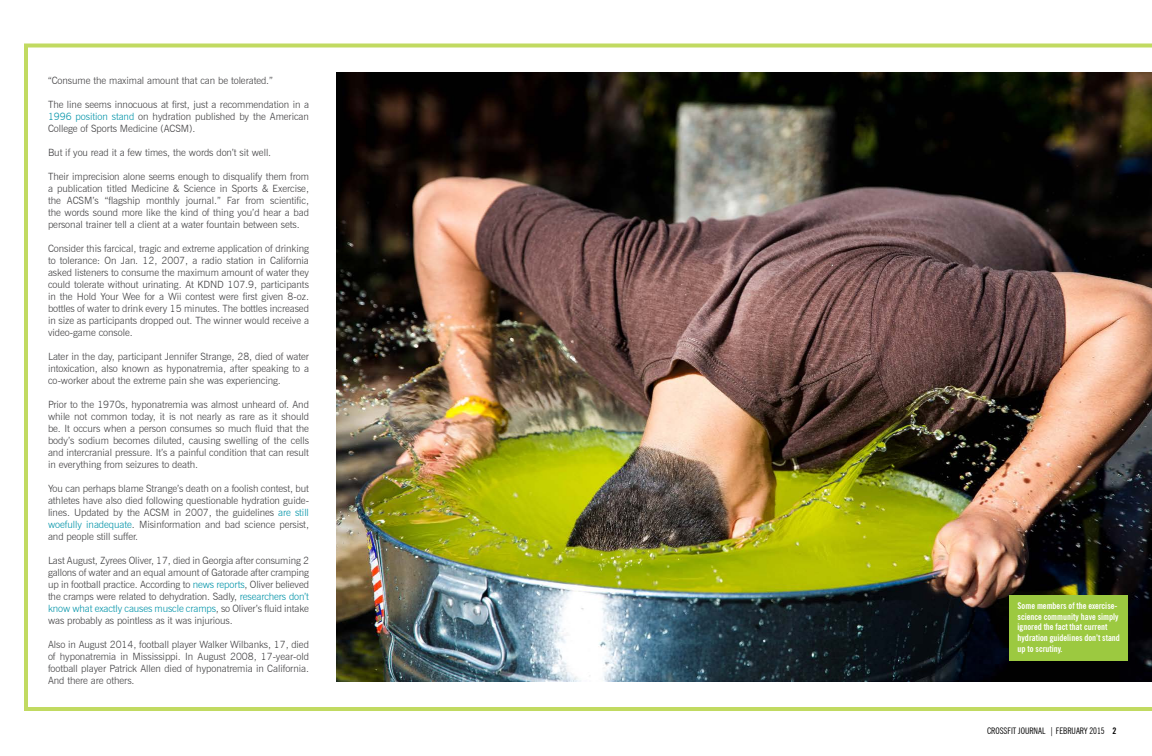
<style>
.page{position:relative;width:1152px;height:756px;background:#fff}
.page>*{position:absolute;margin:0;border:0;box-sizing:border-box;transform-origin:0 0}
.t1{font:300 10px/12px "News Gothic BT";letter-spacing:-.005em;color:#414042;text-align:justify}
.t2{font:700 condensed 9px/10.8px "News Gothic BT";color:#fff}
.t3{font:condensed 9px "News Gothic BT";color:#000}
.s1{color:#0093a8}
.s2{font-weight:700}
</style>
<div class="page">
<img style="left:24px;top:44px;width:1128px;height:667px">
<div style="left:1009px;top:595px;width:119px;height:65px;background:#9cc940"></div>
<p class="t1" style="left:48px;top:74px;width:226px">“Consume the maximal amount that can be tolerated.”</p>
<p class="t1" style="left:48px;top:98px;width:262px">The line seems innocuous at first, just a recommendation in a <span class="s1">1996 position stand</span> on hydration published by the American College of Sports Medicine (ACSM).</p>
<p class="t1" style="left:48px;top:146px;width:225px">But if you read it a few times, the words don’t sit well.</p>
<p class="t1" style="left:48px;top:170px;width:263px">Their imprecision alone seems enough to disqualify them from a publication titled Medicine &amp; Science in Sports &amp; Exercise, the ACSM’s “flagship monthly journal.” Far from scientific, the words sound more like the kind of thing you’d hear a bad personal trainer tell a client at a water fountain between sets.</p>
<p class="t1" style="left:48px;top:242px;width:262px">Consider this farcical, tragic and extreme application of drinking to tolerance: On Jan. 12, 2007, a radio station in California asked listeners to consume the maximum amount of water they could tolerate without urinating. At KDND 107.9, participants in the Hold Your Wee for a Wii contest were first given 8-oz. bottles of water to drink every 15 minutes. The bottles increased in size as participants dropped out. The winner would receive a video-game console.</p>
<p class="t1" style="left:48px;top:350px;width:262px">Later in the day, participant Jennifer Strange, 28, died of water intoxication, also known as hyponatremia, after speaking to a co-worker about the extreme pain she was experiencing.</p>
<p class="t1" style="left:48px;top:398px;width:263px">Prior to the 1970s, hyponatremia was almost unheard of. And while not common today, it is not nearly as rare as it should be. It occurs when a person consumes so much fluid that the body’s sodium becomes diluted, causing swelling of the cells and intercranial pressure. It’s a painful condition that can result in everything from seizures to death.</p>
<p class="t1" style="left:48px;top:482px;width:263px">You can perhaps blame Strange’s death on a foolish contest, but athletes have also died following questionable hydration guide&shy;lines. Updated by the ACSM in 2007, the guidelines <span class="s1">are still woefully inadequate</span>. Misinformation and bad science persist, and people still suffer.</p>
<p class="t1" style="left:48px;top:554px;width:263px">Last August, Zyrees Oliver, 17, died in Georgia after consuming 2 gallons of water and an equal amount of Gatorade after cramping up in football practice. According to <span class="s1">news reports</span>, Oliver believed the cramps were related to dehydration. Sadly, <span class="s1">researchers don’t know what exactly causes muscle cramps</span>, so Oliver’s fluid intake was probably as pointless as it was injurious.</p>
<p class="t1" style="left:48px;top:638px;width:263px">Also in August 2014, football player Walker Wilbanks, 17, died of hyponatremia in Mississippi. In August 2008, 17-year-old football player Patrick Allen died of hyponatremia in California.<br>And there are others.</p>
<p class="t2" style="left:1018px;top:600px;width:104px">Some members of the exercise&shy;science community have simply ignored the fact that current hydration guidelines don’t stand up to scrutiny.</p>
<p class="t3" style="left:987px;top:726px;width:131px">CROSSFIT JOURNAL | FEBRUARY 2015 <span class="s2">2</span></p>
</div>
